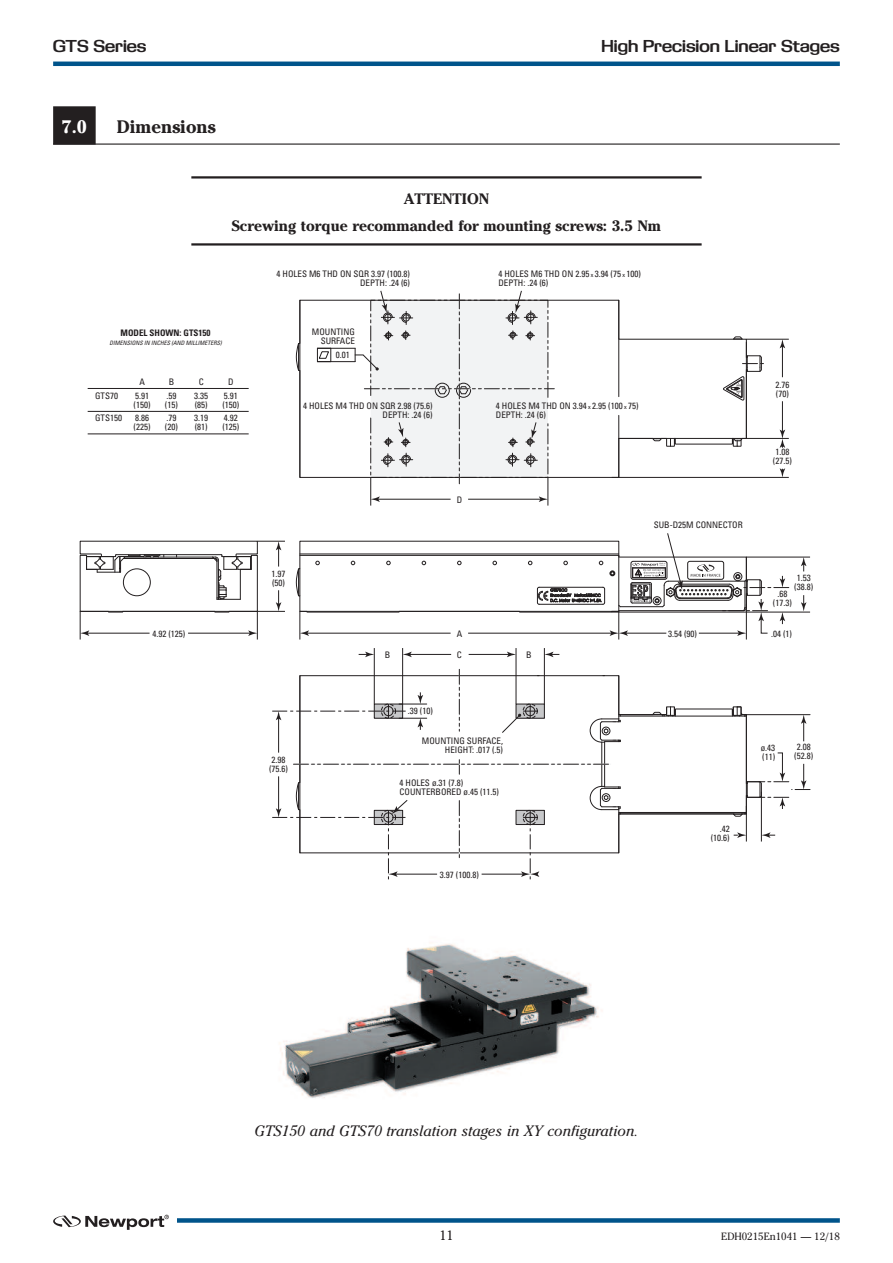
<style>
.page{position:relative;width:893px;height:1263px;background:#fff}
.page>*{position:absolute;margin:0;border:0;box-sizing:border-box;transform-origin:0 0}
.t1{font:700 18px "Cheltenham";color:#231f20}
.t2{font:700 15px/26.5px "Cheltenham";color:#231f20;text-align:center}
.t3{font:italic 15px "Cheltenham";color:#231f20}
.t4{font:700 15px "Kasse FLF";color:#231f20}
.t5{font:13.5px "Cheltenham";color:#231f20}
.t6{font:10.5px "Cheltenham";color:#231f20}
.t7{font:condensed 9px/9px "Univers";color:#231f20}
.t8{font:700 condensed 9px "Univers";color:#231f20}
.t9{font:italic condensed 6px "Univers";color:#231f20}
.s1{color:#fff}
.s2{font-size:6px}
</style>
<div class="page">
<div style="left:53px;top:1218px;width:787px;height:5px;background:#00548b"></div>
<hr style="left:53px;top:62px;width:787px;height:4px;background:#00548b">
<div style="left:49px;top:1212px;width:127px;height:25px;background:#fff"></div>
<svg style="left:53px;top:1215px;width:116px;height:15px"></svg>
<div style="left:53px;top:106px;width:43px;height:39px;background:#231f20"></div>
<hr style="left:53px;top:144px;width:787px;height:1px;background:#231f20">
<hr style="left:191px;top:176px;width:511px;height:3px;background:#231f20">
<hr style="left:191px;top:243px;width:511px;height:3px;background:#231f20">
<svg style="left:296px;top:299px;width:466px;height:179px"></svg>
<hr style="left:619px;top:438px;width:127px;height:1px;background:#231f20">
<hr style="left:746px;top:342px;width:1px;height:94px;background:#231f20">
<svg style="left:298px;top:343px;width:1px;height:27px"></svg>
<hr style="left:300px;top:300px;width:1px;height:177px;background:#231f20">
<hr style="left:618px;top:415px;width:1px;height:62px;background:#231f20">
<hr style="left:618px;top:300px;width:1px;height:97px;background:#231f20">
<svg style="left:733px;top:436px;width:14px;height:11px"></svg>
<svg style="left:298px;top:675px;width:464px;height:179px"></svg>
<svg style="left:723px;top:356px;width:41px;height:45px"></svg>
<svg style="left:734px;top:832px;width:12px;height:6px"></svg>
<svg style="left:762px;top:832px;width:13px;height:6px"></svg>
<hr style="left:746px;top:806px;width:1px;height:35px;background:#231f20">
<hr style="left:761px;top:792px;width:1px;height:49px;background:#231f20">
<hr style="left:402px;top:648px;width:1px;height:56px;background:#231f20">
<hr style="left:516px;top:648px;width:1px;height:56px;background:#231f20">
<hr style="left:544px;top:648px;width:1px;height:56px;background:#231f20">
<hr style="left:374px;top:648px;width:1px;height:56px;background:#231f20">
<hr style="left:469px;top:654px;width:40px;height:1px;background:#231f20">
<hr style="left:409px;top:654px;width:42px;height:1px;background:#231f20">
<svg style="left:507px;top:652px;width:9px;height:5px"></svg>
<svg style="left:403px;top:652px;width:9px;height:5px"></svg>
<svg style="left:544px;top:652px;width:15px;height:5px"></svg>
<svg style="left:359px;top:652px;width:15px;height:5px"></svg>
<hr style="left:482px;top:874px;width:41px;height:1px;background:#231f20">
<hr style="left:395px;top:874px;width:42px;height:1px;background:#231f20">
<hr style="left:612px;top:612px;width:198px;height:1px;background:#231f20">
<hr style="left:746px;top:557px;width:64px;height:1px;background:#231f20">
<svg style="left:80px;top:540px;width:205px;height:99px"></svg>
<hr style="left:278px;top:718px;width:1px;height:35px;background:#231f20">
<hr style="left:278px;top:776px;width:1px;height:36px;background:#231f20">
<hr style="left:746px;top:714px;width:64px;height:1px;background:#231f20">
<hr style="left:612px;top:477px;width:177px;height:1px;background:#231f20">
<hr style="left:746px;top:438px;width:43px;height:1px;background:#231f20">
<hr style="left:746px;top:339px;width:43px;height:1px;background:#231f20">
<svg style="left:780px;top:468px;width:5px;height:9px"></svg>
<hr style="left:782px;top:346px;width:1px;height:31px;background:#231f20">
<hr style="left:782px;top:401px;width:1px;height:32px;background:#231f20">
<svg style="left:780px;top:430px;width:5px;height:18px"></svg>
<svg style="left:780px;top:339px;width:5px;height:9px"></svg>
<svg style="left:801px;top:715px;width:5px;height:26px"></svg>
<svg style="left:801px;top:595px;width:5px;height:16px"></svg>
<svg style="left:801px;top:557px;width:5px;height:14px"></svg>
<svg style="left:272px;top:692px;width:155px;height:38px"></svg>
<svg style="left:521px;top:810px;width:18px;height:70px"></svg>
<svg style="left:459px;top:800px;width:1px;height:59px"></svg>
<svg style="left:459px;top:669px;width:1px;height:62px"></svg>
<svg style="left:293px;top:760px;width:318px;height:14px"></svg>
<div style="left:381px;top:704px;width:15px;height:14px;border:1px dashed #231f20;border-radius:50%"></div>
<div style="left:523px;top:810px;width:14px;height:15px;border:1px dashed #231f20;border-radius:50%"></div>
<svg style="left:272px;top:783px;width:136px;height:97px"></svg>
<svg style="left:296px;top:533px;width:493px;height:106px"></svg>
<svg style="left:502px;top:704px;width:35px;height:29px"></svg>
<svg style="left:734px;top:752px;width:76px;height:63px"></svg>
<svg style="left:317px;top:349px;width:15px;height:12px"></svg>
<hr style="left:317px;top:348px;width:38px;height:1px;background:#231f20">
<hr style="left:317px;top:361px;width:38px;height:1px;background:#231f20">
<hr style="left:88px;top:433px;width:161px;height:1px;background:#231f20">
<hr style="left:88px;top:411px;width:161px;height:1px;background:#231f20">
<hr style="left:88px;top:388px;width:161px;height:1px;background:#231f20">
<svg style="left:355px;top:290px;width:199px;height:216px"></svg>
<img style="left:279px;top:942px;width:323px;height:156px">
<h2 class="t4" style="left:53px;top:36px;width:95px">GTS Series</h2>
<h2 class="t4" style="left:602px;top:36px;width:240px">High Precision Linear Stages</h2>
<h1 class="t1" style="left:62px;top:120px;width:155px"><span class="s1">7.0 —</span>Dimensions</h1>
<h2 class="t2" style="left:232px;top:187px;width:431px">ATTENTION<br>Screwing torque recommanded for mounting screws: 3.5 Nm</h2>
<p class="t8" style="left:121px;top:329px;width:91px">MODEL SHOWN: GTS150</p>
<p class="t9" style="left:109px;top:340px;width:114px">DIMENSIONS IN INCHES (AND MILLIMETERS)</p>
<p class="t7" style="left:139px;top:378px;width:7px">A</p>
<p class="t7" style="left:169px;top:378px;width:7px">B</p>
<p class="t7" style="left:199px;top:378px;width:7px">C</p>
<p class="t7" style="left:228px;top:378px;width:7px">D</p>
<p class="t7" style="left:95px;top:392px;width:24px">GTS70</p>
<p class="t7" style="left:135px;top:392px;width:15px">5.91</p>
<p class="t7" style="left:166px;top:392px;width:11px">.59</p>
<p class="t7" style="left:194px;top:392px;width:15px">3.35</p>
<p class="t7" style="left:224px;top:392px;width:15px">5.91</p>
<p class="t7" style="left:134px;top:401px;width:18px">(150)</p>
<p class="t7" style="left:165px;top:401px;width:44px">(15) (85)</p>
<p class="t7" style="left:222px;top:401px;width:18px">(150)</p>
<p class="t7" style="left:95px;top:414px;width:28px">GTS150</p>
<p class="t7" style="left:135px;top:414px;width:15px">8.86</p>
<p class="t7" style="left:166px;top:414px;width:11px">.79</p>
<p class="t7" style="left:194px;top:414px;width:15px">3.19</p>
<p class="t7" style="left:224px;top:414px;width:15px">4.92</p>
<p class="t7" style="left:134px;top:423px;width:18px">(225)</p>
<p class="t7" style="left:165px;top:423px;width:44px">(20) (81)</p>
<p class="t7" style="left:222px;top:423px;width:18px">(125)</p>
<p class="t7" style="left:152px;top:630px;width:34px">4.92 (125)</p>
<p class="t7" style="left:277px;top:270px;width:135px;text-align:right">4 HOLES M6 THD ON SQR 3.97 (100.8)<br>DEPTH: .24 (6)</p>
<p class="t7" style="left:498px;top:270px;width:144px">4 HOLES M6 THD ON 2.95 <span class="s2">x</span> 3.94 (75 <span class="s2">x</span> 100)<br>DEPTH: .24 (6)</p>
<p class="t7" style="left:312px;top:328px;width:45px;text-align:right">MOUNTING<br>SURFACE</p>
<p class="t7" style="left:336px;top:351px;width:15px">0.01</p>
<p class="t7" style="left:303px;top:402px;width:131px;text-align:right">4 HOLES M4 THD ON SQR 2.98 (75.6)<br>DEPTH: .24 (6)</p>
<p class="t7" style="left:496px;top:402px;width:144px">4 HOLES M4 THD ON 3.94 <span class="s2">x</span> 2.95 (100 <span class="s2">x</span> 75)<br>DEPTH: .24 (6)</p>
<p class="t7" style="left:272px;top:570px;width:15px">1.97 (50)</p>
<p class="t7" style="left:457px;top:496px;width:7px">D</p>
<p class="t7" style="left:654px;top:521px;width:91px">SUB-D25M CONNECTOR</p>
<p class="t7" style="left:457px;top:630px;width:7px">A</p>
<p class="t7" style="left:668px;top:630px;width:30px">3.54 (90)</p>
<p class="t7" style="left:457px;top:651px;width:7px">C</p>
<p class="t7" style="left:385px;top:651px;width:7px">B</p>
<p class="t7" style="left:526px;top:651px;width:7px">B</p>
<p class="t7" style="left:775px;top:381px;width:15px">2.76 (70)</p>
<p class="t7" style="left:773px;top:448px;width:20px">1.08 (27.5)</p>
<p class="t7" style="left:794px;top:574px;width:20px">1.53 (38.8)</p>
<p class="t7" style="left:773px;top:590px;width:20px;text-align:center">.68 (17.3)</p>
<p class="t7" style="left:771px;top:630px;width:22px">.04 (1)</p>
<p class="t7" style="left:269px;top:756px;width:20px">2.98 (75.6)</p>
<p class="t7" style="left:408px;top:707px;width:26px">.39 (10)</p>
<p class="t7" style="left:422px;top:737px;width:83px;text-align:right">MOUNTING SURFACE,<br>HEIGHT: .017 (.5)</p>
<p class="t7" style="left:399px;top:779px;width:101px">4 HOLES ø.31 (7.8)<br>COUNTERBORED ø.45 (11.5)</p>
<p class="t7" style="left:440px;top:871px;width:40px">3.97 (100.8)</p>
<p class="t7" style="left:711px;top:825px;width:20px;text-align:right">.42 (10.6)</p>
<p class="t7" style="left:761px;top:744px;width:16px">ø.43 (11)</p>
<p class="t7" style="left:794px;top:743px;width:20px">2.08 (52.8)</p>
<h2 class="t3" style="left:255px;top:1125px;width:385px">GTS150 and GTS70 translation stages in XY configuration.</h2>
<h3 class="t5" style="left:439px;top:1227px;width:16px">11</h3>
<p class="t6" style="left:721px;top:1230px;width:120px">EDH0215En1041 — 12/18</p>
</div>
